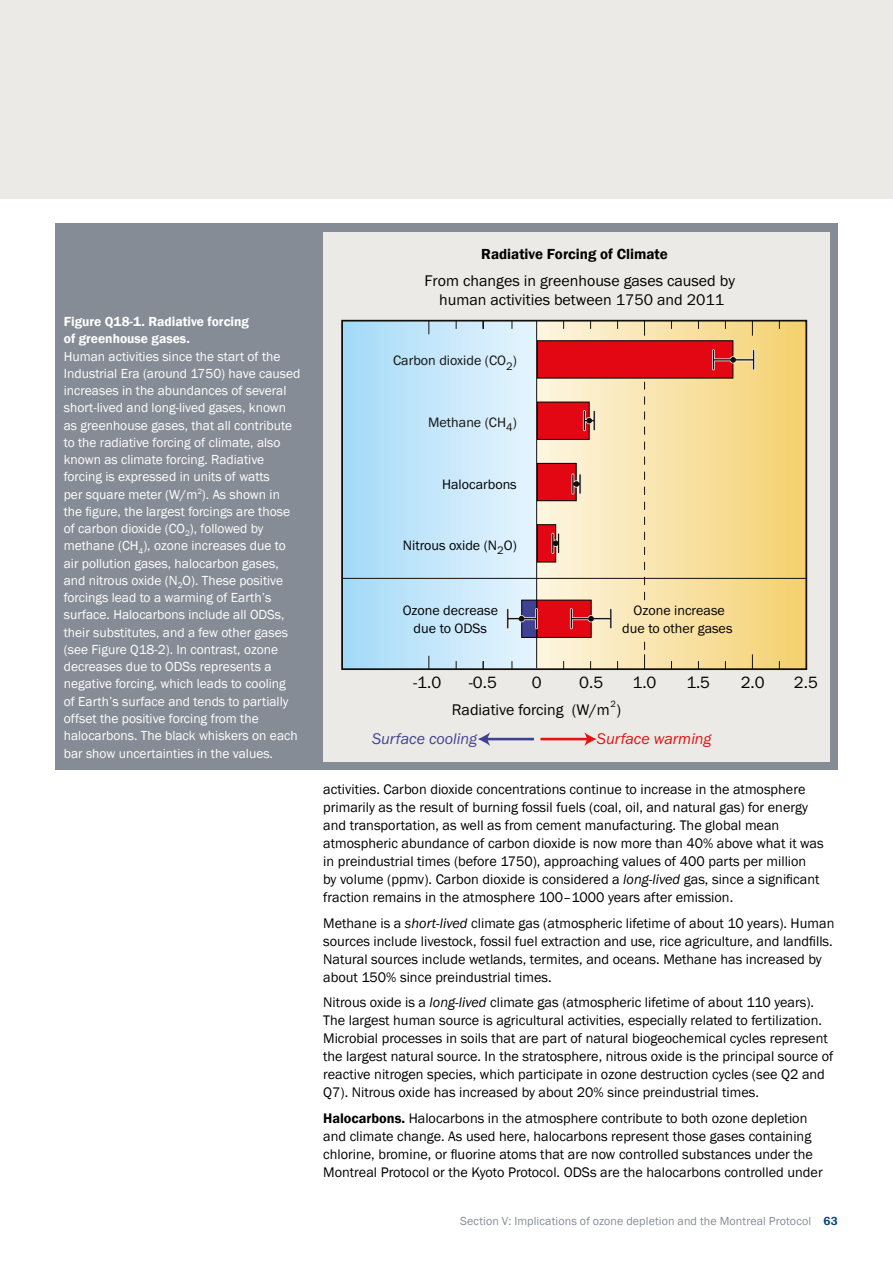
<style>
.page{position:relative;width:893px;height:1263px;background:#fff}
.page>*{position:absolute;margin:0;border:0;box-sizing:border-box;transform-origin:0 0}
.t1{font:600 20.4px "Franklin Gothic";color:#13110c}
.t2{font:16.95px "Franklin Gothic";color:#000}
.t3{font:15.9px/19.2px "Franklin Gothic";color:#000;text-align:center}
.t4{font:italic 15.9px "Franklin Gothic";color:#404193}
.t5{font:italic 15.9px "Franklin Gothic";color:#e31313}
.t6{font:600 15px "Franklin Gothic";color:#000}
.t7{font:14.25px/18px "Franklin Gothic";color:#000}
.t8{font:14.1px/17.9px "Franklin Gothic";color:#000;text-align:center}
.t9{font:14.1px "Franklin Gothic";color:#13110c}
.t10{font:13.5px/17.2px "Franklin Gothic";color:#fff}
.t11{font:600 13.5px/17.2px "Franklin Gothic";color:#fff}
.t12{font:12px "Franklin Gothic";letter-spacing:.01em;color:#868c96}
.t13{font:9.45px "Franklin Gothic";color:#000}
.s1{font-style:italic}
.s2{font-weight:600}
.s3{font-weight:600;color:#004b78}
</style>
<div class="page">
<div style="left:0;top:0;width:893px;height:198px;background:#ebeae6"></div>
<div style="left:55px;top:223px;width:783px;height:547px;background:#868c96"></div>
<div style="left:323px;top:232px;width:506px;height:530px;background:#ebeae6"></div>
<svg style="left:341px;top:319px;width:467px;height:351px;background:#dbdfc7"></svg>
<hr style="left:342px;top:578px;width:464px;height:1px;background:#13110c">
<hr style="left:536px;top:321px;width:1px;height:347px;background:#13110c">
<svg style="left:644px;top:382px;width:1px;height:218px"></svg>
<svg style="left:428px;top:656px;width:1px;height:13px"></svg>
<svg style="left:752px;top:655px;width:1px;height:14px"></svg>
<svg style="left:644px;top:638px;width:1px;height:31px"></svg>
<svg style="left:540px;top:732px;width:57px;height:14px"></svg>
<svg style="left:478px;top:732px;width:56px;height:14px"></svg>
<svg style="left:428px;top:321px;width:1px;height:13px"></svg>
<svg style="left:752px;top:321px;width:1px;height:14px"></svg>
<svg style="left:644px;top:321px;width:1px;height:14px"></svg>
<div style="left:537px;top:341px;width:196px;height:37px;background:#e30613"></div>
<div style="left:537px;top:402px;width:52px;height:37px;background:#e30613"></div>
<div style="left:537px;top:463px;width:39px;height:38px;background:#e30613;border:1px solid #000"></div>
<div style="left:537px;top:525px;width:19px;height:37px;background:#e30613;border:1px solid #000"></div>
<div style="left:521px;top:600px;width:16px;height:38px;background:#404193;border:1px solid #000"></div>
<div style="left:537px;top:600px;width:54px;height:37px;background:#e30613"></div>
<svg style="left:712px;top:349px;width:43px;height:21px"></svg>
<svg style="left:570px;top:608px;width:42px;height:21px"></svg>
<svg style="left:506px;top:608px;width:33px;height:21px"></svg>
<svg style="left:583px;top:410px;width:13px;height:21px"></svg>
<svg style="left:571px;top:473px;width:10px;height:21px"></svg>
<svg style="left:551px;top:533px;width:9px;height:21px"></svg>
<p class="t11" style="left:64px;top:313px;width:187px">Figure Q18-1. Radiative forcing of greenhouse gases.</p>
<p class="t10" style="left:64px;top:348px;width:238px">Human activities since the start of the Industrial Era (around 1750) have caused increases in the abundances of several short-lived and long-lived gases, known as greenhouse gases, that all contribute to the radiative forcing of climate, also known as climate forcing. Radiative forcing is expressed in units of watts<br>per square meter (W/m<sup>2</sup>). As shown in the figure, the largest forcings are those of carbon dioxide (CO<sub>2</sub>), followed by methane (CH<sub>4</sub>), ozone increases due to air pollution gases, halocarbon gases, and nitrous oxide (N<sub>2</sub>O). These positive forcings lead to a warming of Earth’s surface. Halocarbons include all ODSs, their substitutes, and a few other gases (see Figure Q18-2). In contrast, ozone decreases due to ODSs represents a negative forcing, which leads to cooling<br>of Earth’s surface and tends to partially offset the positive forcing from the halocarbons. The black whiskers on each bar show uncertainties in the values.</p>
<h1 class="t1" style="left:455px;top:243px;width:255px">Radiative Forcing of Climate</h1>
<p class="t6" style="left:481px;top:245px;width:188px">Radiative Forcing of Climate</p>
<p class="t3" style="left:424px;top:271px;width:312px">From changes in greenhouse gases caused by human activities between 1750 and 2011</p>
<p class="t9" style="left:393px;top:351px;width:125px">Carbon dioxide (CO<sub>2</sub>)</p>
<p class="t9" style="left:428px;top:413px;width:90px">Methane (CH<sub>4</sub>)</p>
<p class="t8" style="left:442px;top:475px;width:76px">Halocarbons</p>
<p class="t8" style="left:403px;top:537px;width:115px">Nitrous oxide (N<sub>2</sub>O)</p>
<p class="t8" style="left:403px;top:601px;width:97px">Ozone decrease due to ODSs</p>
<p class="t8" style="left:622px;top:601px;width:112px">Ozone increase due to other gases</p>
<p class="t2" style="left:413px;top:672px;width:30px">-1.0</p>
<p class="t2" style="left:469px;top:672px;width:30px">-0.5</p>
<p class="t2" style="left:532px;top:672px;width:11px">0</p>
<p class="t2" style="left:633px;top:672px;width:25px">1.0</p>
<p class="t2" style="left:579px;top:672px;width:26px">0.5</p>
<p class="t2" style="left:686px;top:672px;width:25px">1.5</p>
<p class="t2" style="left:741px;top:672px;width:26px">2.0</p>
<p class="t2" style="left:794px;top:672px;width:26px">2.5</p>
<p class="t13" style="left:610px;top:698px;width:7px">2</p>
<p class="t3" style="left:452px;top:700px;width:171px">Radiative forcing (W/m )</p>
<p class="t4" style="left:372px;top:728px;width:107px">Surface cooling</p>
<p class="t5" style="left:597px;top:728px;width:116px">Surface warming</p>
<p class="t7" style="left:323px;top:781px;width:502px">activities. Carbon dioxide concentrations continue to increase in the atmosphere primarily as the result of burning fossil fuels (coal, oil, and natural gas) for energy and transportation, as well as from cement manufacturing. The global mean atmospheric abundance of carbon dioxide is now more than 40% above what it was in preindustrial times (before 1750), approaching values of 400 parts per million<br>by volume (ppmv). Carbon dioxide is considered a <span class="s1">long-lived</span> gas, since a significant fraction remains in the atmosphere 100–1000 years after emission.</p>
<p class="t7" style="left:323px;top:914px;width:513px">Methane is a <span class="s1">short-lived</span> climate gas (atmospheric lifetime of about 10 years). Human sources include livestock, fossil fuel extraction and use, rice agriculture, and landfills.<br>Natural sources include wetlands, termites, and oceans. Methane has increased by about 150% since preindustrial times.</p>
<p class="t7" style="left:323px;top:994px;width:512px">Nitrous oxide is a <span class="s1">long-lived</span> climate gas (atmospheric lifetime of about 110 years).<br>The largest human source is agricultural activities, especially related to fertilization.<br>Microbial processes in soils that are part of natural biogeochemical cycles represent the largest natural source. In the stratosphere, nitrous oxide is the principal source of reactive nitrogen species, which participate in ozone destruction cycles (see Q2 and Q7). Nitrous oxide has increased by about 20% since preindustrial times.</p>
<p class="t7" style="left:323px;top:1109px;width:501px"><span class="s2">Halocarbons.</span> Halocarbons in the atmosphere contribute to both ozone depletion and climate change. As used here, halocarbons represent those gases containing chlorine, bromine, or fluorine atoms that are now controlled substances under the Montreal Protocol or the Kyoto Protocol. ODSs are the halocarbons controlled under</p>
<p class="t12" style="left:460px;top:1213px;width:379px">Section V: Implications of ozone depletion and the Montreal Protocol <span class="s3">63</span></p>
</div>
